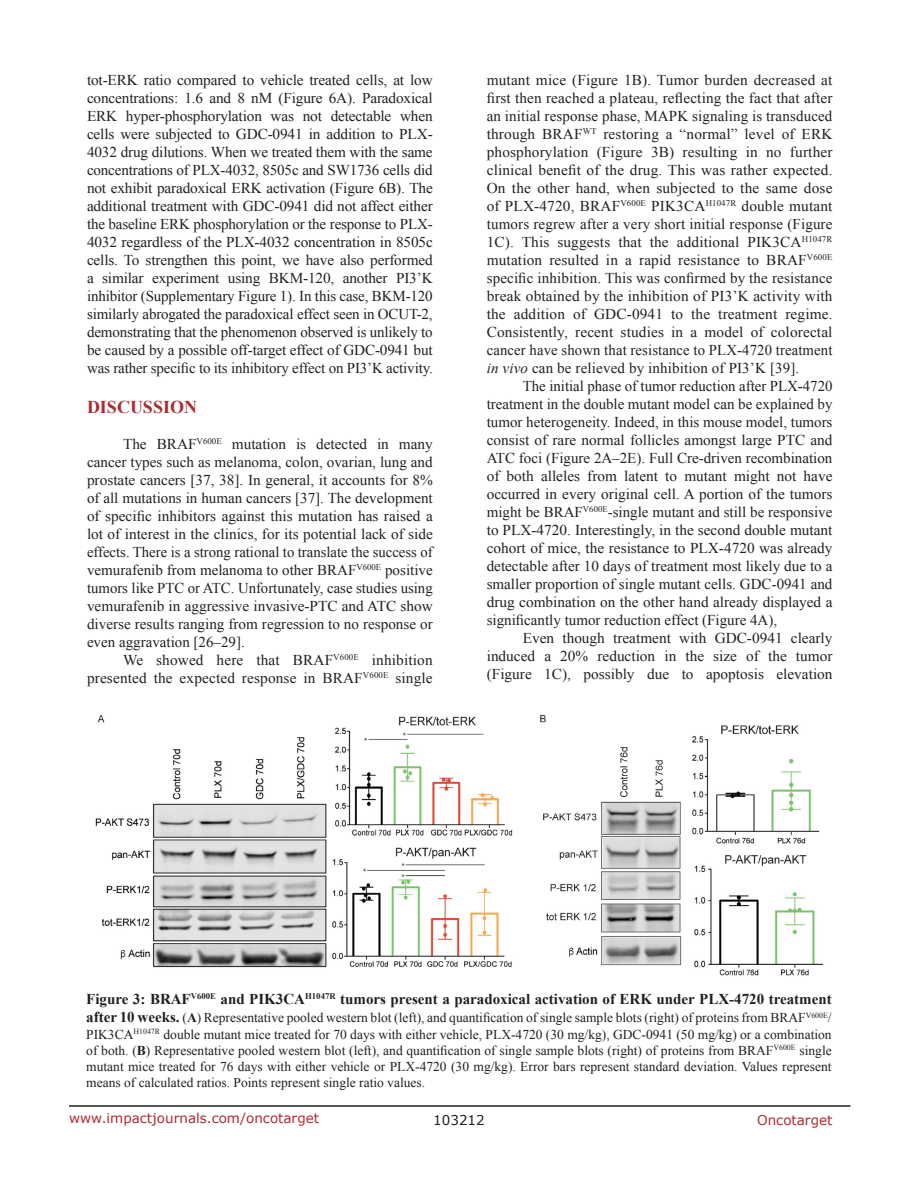
<style>
.page{position:relative;width:918px;height:1188px;background:#fff}
.page>*{position:absolute;margin:0;border:0;box-sizing:border-box;transform-origin:0 0}
.Heading{font:700 18px "Times New Roman";color:#ac2b31}
.BodyText{font:15px/18px "Times New Roman";color:#231f20;text-align:justify}
.FigureText{font:700 15px "Times New Roman";color:#231f20}
.FigureText-2{font:13.5px/16.2px "Times New Roman";color:#231f20;text-align:justify}
.t1{font:13.5px "Verdana";color:#ac2b31}
.t2{font:13.5px "Verdana";color:#231f20}
.s1{font-style:italic}
.s2{font-weight:700;font-size:15px}
.s3{font-weight:700}
</style>
<div class="page">
<hr style="left:69px;top:1105px;width:781px;height:2px;background:#231f20">
<img style="left:95px;top:714px;width:729px;height:262px">
<p class="BodyText" style="left:87px;top:71px;width:347px">tot-ERK ratio compared to vehicle treated cells, at low concentrations: 1.6 and 8 nM (Figure 6A). Paradoxical ERK hyper-phosphorylation was not detectable when cells were subjected to GDC-0941 in addition to PLX-4032 drug dilutions. When we treated them with the same concentrations of PLX-4032, 8505c and SW1736 cells did not exhibit paradoxical ERK activation (Figure 6B). The additional treatment with GDC-0941 did not affect either the baseline ERK phosphorylation or the response to PLX-4032 regardless of the PLX-4032 concentration in 8505c cells. To strengthen this point, we have also performed a similar experiment using BKM-120, another PI3’K inhibitor (Supplementary Figure 1). In this case, BKM-120 similarly abrogated the paradoxical effect seen in OCUT-2, demonstrating that the phenomenon observed is unlikely to be caused by a possible off-target effect of GDC-0941 but was rather specific to its inhibitory effect on PI3’K activity.</p>
<p class="Heading" style="left:87px;top:395px;width:112px">DISCUSSION</p>
<p class="BodyText" style="left:87px;top:435px;width:347px;text-indent:36px">The BRAF<sup>V600E</sup> mutation is detected in many cancer types such as melanoma, colon, ovarian, lung and prostate cancers [37, 38]. In general, it accounts for 8% of all mutations in human cancers [37]. The development of specific inhibitors against this mutation has raised a lot of interest in the clinics, for its potential lack of side effects. There is a strong rational to translate the success of vemurafenib from melanoma to other BRAF<sup>V600E</sup> positive tumors like PTC or ATC. Unfortunately, case studies using vemurafenib in aggressive invasive-PTC and ATC show diverse results ranging from regression to no response or even aggravation [26–29].</p>
<p class="BodyText" style="left:87px;top:651px;width:347px;text-align:right">We showed here that BRAF<sup>V600E</sup> inhibition presented the expected response in BRAF<sup>V600E</sup> single</p>
<p class="BodyText" style="left:487px;top:71px;width:347px">mutant mice (Figure 1B). Tumor burden decreased at first then reached a plateau, reflecting the fact that after an initial response phase, MAPK signaling is transduced through BRAF<sup>WT</sup> restoring a “normal” level of ERK phosphorylation (Figure 3B) resulting in no further clinical benefit of the drug. This was rather expected.<br>On the other hand, when subjected to the same dose of PLX-4720, BRAF<sup>V600E</sup> PIK3CA<sup>H1047R</sup> double mutant tumors regrew after a very short initial response (Figure 1C). This suggests that the additional PIK3CA<sup>H1047R </sup>mutation resulted in a rapid resistance to BRAF<sup>V600E </sup>specific inhibition. This was confirmed by the resistance break obtained by the inhibition of PI3’K activity with the addition of GDC-0941 to the treatment regime.<br>Consistently, recent studies in a model of colorectal cancer have shown that resistance to PLX-4720 treatment <span class="s1">in vivo</span> can be relieved by inhibition of PI3’K [39].</p>
<p class="BodyText" style="left:487px;top:377px;width:347px;text-indent:36px">The initial phase of tumor reduction after PLX-4720 treatment in the double mutant model can be explained by tumor heterogeneity. Indeed, in this mouse model, tumors consist of rare normal follicles amongst large PTC and ATC foci (Figure 2A–2E). Full Cre-driven recombination of both alleles from latent to mutant might not have occurred in every original cell. A portion of the tumors might be BRAF<sup>V600E</sup>-single mutant and still be responsive to PLX-4720. Interestingly, in the second double mutant cohort of mice, the resistance to PLX-4720 was already detectable after 10 days of treatment most likely due to a smaller proportion of single mutant cells. GDC-0941 and drug combination on the other hand already displayed a significantly tumor reduction effect (Figure 4A),</p>
<p class="BodyText" style="left:487px;top:629px;width:347px;text-indent:36px">Even though treatment with GDC-0941 clearly induced a 20% reduction in the size of the tumor (Figure 1C), possibly due to apoptosis elevation</p>
<p class="FigureText" style="left:86px;top:989px;width:747px">Figure 3: BRAF<sup>V600E</sup> and PIK3CA<sup>H1047R</sup> tumors present a paradoxical activation of ERK under PLX-4720 treatment</p>
<p class="FigureText-2" style="left:86px;top:1010px;width:747px"><span class="s2">after 10 weeks.</span> (<span class="s3">A</span>) Representative pooled western blot (left), and quantification of single sample blots (right) of proteins from BRAF<sup>V600E</sup>/ PIK3CA<sup>H1047R</sup> double mutant mice treated for 70 days with either vehicle, PLX-4720 (30 mg/kg), GDC-0941 (50 mg/kg) or a combination of both. (<span class="s3">B</span>) Representative pooled western blot (left), and quantification of single sample blots (right) of proteins from BRAF<sup>V600E</sup> single mutant mice treated for 76 days with either vehicle or PLX-4720 (30 mg/kg). Error bars represent standard deviation. Values represent means of calculated ratios. Points represent single ratio values.</p>
<p class="t1" style="left:69px;top:1109px;width:252px">www.impactjournals.com/oncotarget</p>
<p class="t2" style="left:433px;top:1111px;width:53px">103212</p>
<p class="t1" style="left:757px;top:1111px;width:77px">Oncotarget</p>
</div>
